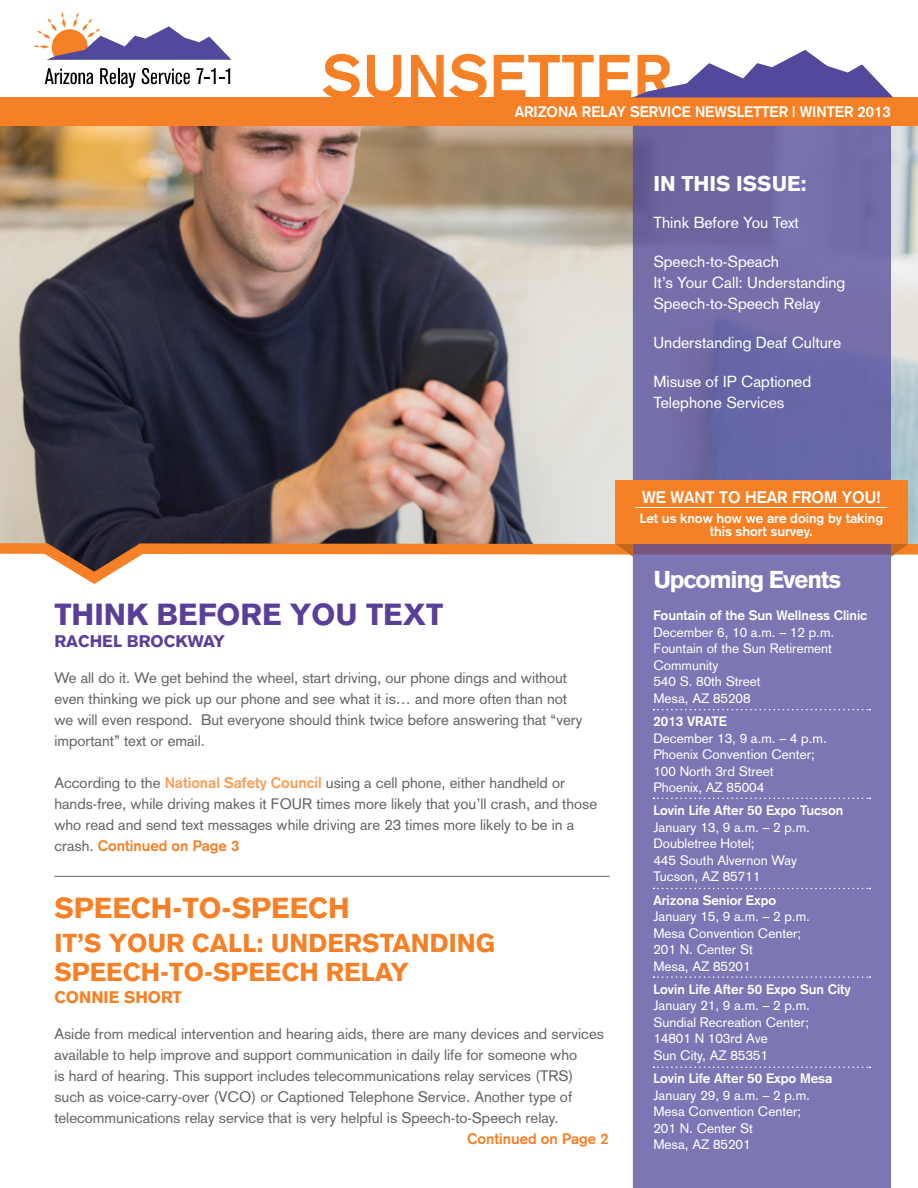
<style>
.page{position:relative;width:918px;height:1188px;background:#fff}
.page>*{position:absolute;margin:0;border:0;box-sizing:border-box;transform-origin:0 0}
.t1{font:700 60px "Akzidenz Grotesk";letter-spacing:.025em;color:#f58025}
.t2{font:900 30px "Akzidenz Grotesk";color:#5a3f99}
.t3{font:900 28.5px "Akzidenz Grotesk";color:#f58025}
.t4{font:900 25.5px/28.5px "Akzidenz Grotesk";color:#f58025}
.t5{font:900 24px "Akzidenz Grotesk";letter-spacing:-.05em;color:#fff}
.t6{font:900 21px "Akzidenz Grotesk";color:#fff}
.t7{font:700 16.5px "Akzidenz Grotesk";color:#fff}
.t8{font:900 16.5px "Akzidenz Grotesk";color:#5a3f99}
.t9{font:900 16.5px "Akzidenz Grotesk";color:#f58025}
.t10{font:15.75px/21px "Akzidenz Grotesk";color:#fff}
.t11{font:15px/21px "Akzidenz Grotesk";color:#636466}
.t12{font:700 15px "Akzidenz Grotesk";color:#fff}
.t13{font:700 15px "Akzidenz Grotesk";color:#f58025}
.t14{font:13.5px/16.5px "Akzidenz Grotesk";color:#fff}
.t15{font:700 13.5px/13.5px "Akzidenz Grotesk";color:#fff;text-align:center}
.s1{font-weight:700;color:#f89d57}
.s2{font-weight:700;color:#f58025}
</style>
<div class="page">
<img style="left:0;top:126px;width:918px;height:464px">
<div style="left:0;top:98px;width:918px;height:28px;background:#f58025"></div>
<svg style="left:633px;top:126px;width:258px;height:1062px;fill:#7c76b4"></svg>
<div style="left:616px;top:481px;width:292px;height:63px;background:#f58025"></div>
<svg style="left:616px;top:544px;width:17px;height:13px"></svg>
<svg style="left:891px;top:544px;width:17px;height:13px"></svg>
<svg style="left:633px;top:50px;width:260px;height:48px"></svg>
<svg style="left:45px;top:68px;width:49px;height:16px"></svg>
<svg style="left:100px;top:68px;width:36px;height:20px"></svg>
<svg style="left:142px;top:68px;width:48px;height:16px"></svg>
<svg style="left:196px;top:68px;width:34px;height:16px"></svg>
<svg style="left:33px;top:12px;width:198px;height:48px"></svg>
<hr style="left:54px;top:876px;width:556px;height:1px;background:#6d6e71">
<svg style="left:653px;top:709px;width:217px;height:1px"></svg>
<svg style="left:653px;top:798px;width:217px;height:1px"></svg>
<svg style="left:653px;top:888px;width:217px;height:1px"></svg>
<svg style="left:653px;top:976px;width:217px;height:2px"></svg>
<svg style="left:653px;top:1067px;width:217px;height:1px"></svg>
<hr style="left:635px;top:507px;width:252px;height:1px;background:#fff">
<h1 class="t1" style="left:323px;top:41px;width:350px">SUNSETTER</h1>
<p class="t12" style="left:515px;top:103px;width:378px">ARIZONA RELAY SERVICE NEWSLETTER | WINTER 2013</p>
<h3 class="t6" style="left:653px;top:170px;width:155px">IN THIS ISSUE:</h3>
<p class="t10" style="left:653px;top:212px;width:147px">Think Before You Text</p>
<p class="t10" style="left:653px;top:251px;width:193px">Speech-to-Speach<br>It’s Your Call: Understanding<br>Speech-to-Speech Relay</p>
<p class="t10" style="left:653px;top:332px;width:189px">Understanding Deaf Culture</p>
<p class="t10" style="left:653px;top:371px;width:159px">Misuse of IP Captioned<br>Telephone Services</p>
<h2 class="t2" style="left:54px;top:596px;width:390px">THINK BEFORE YOU TEXT</h2>
<p class="t8" style="left:54px;top:631px;width:172px">RACHEL BROCKWAY</p>
<p class="t11" style="left:54px;top:667px;width:530px">We all do it. We get behind the wheel, start driving, our phone dings and without even thinking we pick up our phone and see what it is… and more often than not we will even respond. But everyone should think twice before answering that “very important” text or email.</p>
<p class="t11" style="left:54px;top:772px;width:544px">According to the <span class="s1">National Safety Council</span> using a cell phone, either handheld or hands-free, while driving makes it FOUR times more likely that you’ll crash, and those who read and send text messages while driving are 23 times more likely to be in a crash. <span class="s2">Continued on Page 3</span></p>
<h3 class="t3" style="left:54px;top:891px;width:297px">SPEECH-TO-SPEECH</h3>
<h3 class="t4" style="left:54px;top:929px;width:442px">IT’S YOUR CALL: UNDERSTANDING<br>SPEECH-TO-SPEECH RELAY</h3>
<p class="t9" style="left:54px;top:988px;width:129px">CONNIE SHORT</p>
<p class="t11" style="left:54px;top:1024px;width:551px">Aside from medical intervention and hearing aids, there are many devices and services available to help improve and support communication in daily life for someone who<br>is hard of hearing. This support includes telecommunications relay services (TRS) such as voice-carry-over (VCO) or Captioned Telephone Service. Another type of telecommunications relay service that is very helpful is Speech-to-Speech relay.</p>
<p class="t13" style="left:467px;top:1130px;width:143px">Continued on Page 2</p>
<p class="t7" style="left:642px;top:488px;width:240px">WE WANT TO HEAR FROM YOU!</p>
<p class="t15" style="left:640px;top:511px;width:245px">Let us know how we are doing by taking this short survey.</p>
<h3 class="t5" style="left:653px;top:565px;width:190px">Upcoming Events</h3>
<p class="t15" style="left:653px;top:609px;width:215px">Fountain of the Sun Wellness Clinic</p>
<p class="t14" style="left:653px;top:624px;width:182px">December 6, 10 a.m. – 12 p.m.<br>Fountain of the Sun Retirement<br>Community<br>540 S. 80th Street<br>Mesa, AZ 85208</p>
<p class="t15" style="left:653px;top:715px;width:75px">2013 VRATE</p>
<p class="t14" style="left:653px;top:730px;width:175px">December 13, 9 a.m. – 4 p.m.<br>Phoenix Convention Center;<br>100 North 3rd Street<br>Phoenix, AZ 85004</p>
<p class="t15" style="left:653px;top:804px;width:191px">Lovin Life After 50 Expo Tucson</p>
<p class="t14" style="left:653px;top:819px;width:158px">January 13, 9 a.m. – 2 p.m.<br>Doubletree Hotel;<br>445 South Alvernon Way<br>Tucson, AZ 85711</p>
<p class="t15" style="left:653px;top:893px;width:124px">Arizona Senior Expo</p>
<p class="t14" style="left:653px;top:908px;width:158px">January 15, 9 a.m. – 2 p.m.<br>Mesa Convention Center;<br>201 N. Center St<br>Mesa, AZ 85201</p>
<p class="t15" style="left:653px;top:982px;width:199px">Lovin Life After 50 Expo Sun City</p>
<p class="t14" style="left:653px;top:997px;width:158px">January 21, 9 a.m. – 2 p.m.<br>Sundial Recreation Center;<br>14801 N 103rd Ave<br>Sun City, AZ 85351</p>
<p class="t15" style="left:653px;top:1072px;width:180px">Lovin Life After 50 Expo Mesa</p>
<p class="t14" style="left:653px;top:1087px;width:158px">January 29, 9 a.m. – 2 p.m.<br>Mesa Convention Center;<br>201 N. Center St<br>Mesa, AZ 85201</p>
</div>
